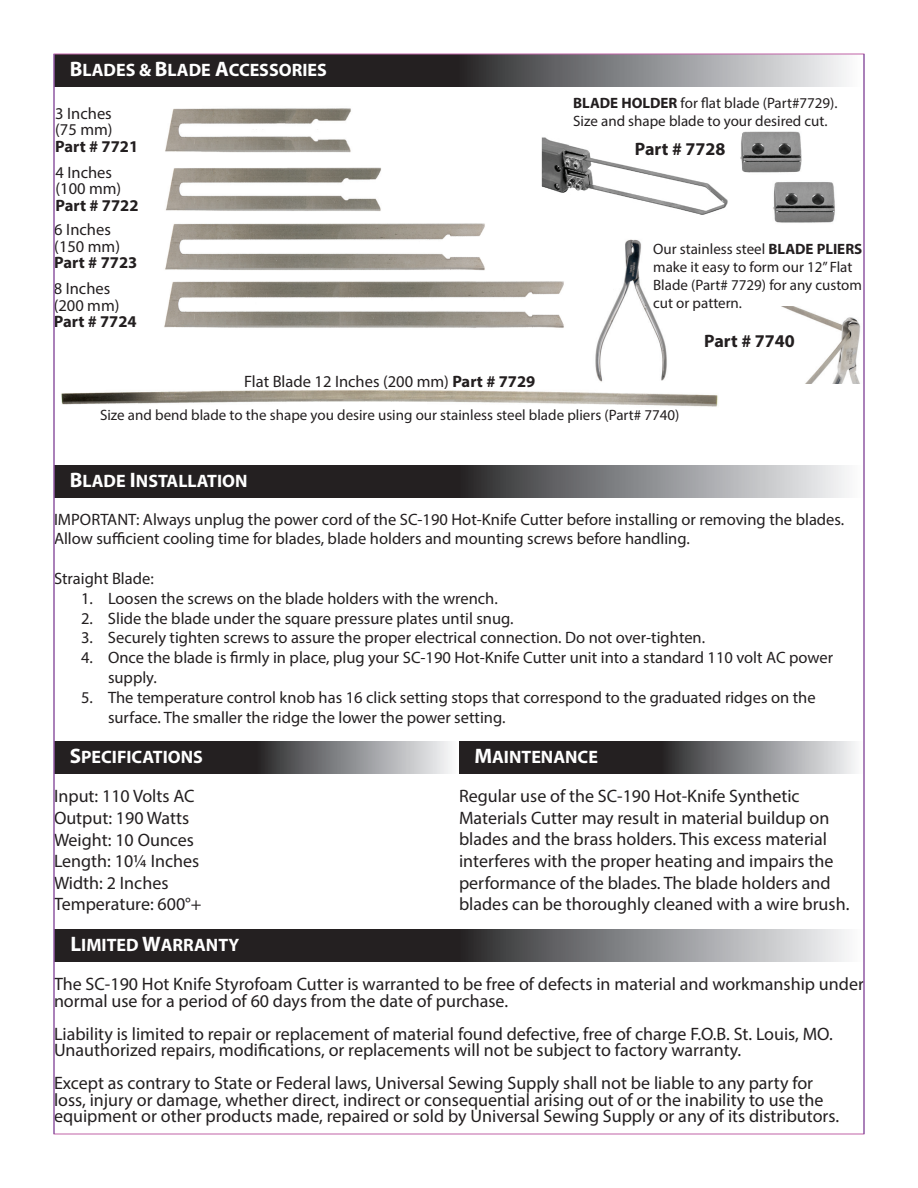
<style>
.page{position:relative;width:918px;height:1188px;background:#fff}
.page>*{position:absolute;margin:0;border:0;box-sizing:border-box;transform-origin:0 0}
.t1{font:18px/21.6px "Myriad Pro";color:#231f20}
.t2{font:700 18px "Myriad Pro";color:#fff}
.t3{font:700 18px "Myriad Pro";color:#231f20}
.t4{font:16.5px/16.5px "Myriad Pro";color:#231f20}
.t5{font:700 16.5px "Myriad Pro";color:#231f20}
.t6{font:15px/18px "Myriad Pro";color:#231f20}
.s1{font-size:21px}
.s2{font-weight:700}
.s3{font-weight:700;font-size:21px;color:#fff}
.s4{font-weight:700;color:#fff}
</style>
<div class="page">
<svg style="left:56px;top:929px;width:791px;height:33px;background:#585758"></svg>
<svg style="left:56px;top:465px;width:791px;height:32px;background:#585758"></svg>
<svg style="left:56px;top:741px;width:395px;height:33px;background:#585758"></svg>
<svg style="left:459px;top:741px;width:396px;height:33px;background:#575657"></svg>
<svg style="left:56px;top:56px;width:790px;height:30px;background:#585658"></svg>
<img style="left:61px;top:390px;width:657px;height:17px">
<img style="left:595px;top:239px;width:72px;height:143px">
<img style="left:781px;top:306px;width:80px;height:78px">
<img style="left:165px;top:108px;width:186px;height:45px">
<img style="left:165px;top:167px;width:216px;height:44px">
<img style="left:165px;top:223px;width:320px;height:48px">
<img style="left:164px;top:281px;width:400px;height:47px">
<img style="left:542px;top:137px;width:186px;height:78px">
<img style="left:749px;top:131px;width:86px;height:92px">
<img style="left:740px;top:131px;width:9px;height:42px">
<hr style="left:54px;top:54px;width:1px;height:1080px;background:#7753a2">
<hr style="left:864px;top:54px;width:1px;height:1080px;background:#7753a2">
<p class="t2" style="left:70px;top:63px;width:259px"><span class="s1">B</span>LADES &amp; <span class="s1">B</span>LADE <span class="s1">A</span>CCESSORIES</p>
<p class="t4" style="left:55px;top:106px;width:59px">3 Inches (75 mm)</p>
<p class="t5" style="left:55px;top:140px;width:85px">Part # 7721</p>
<p class="t4" style="left:56px;top:165px;width:67px">4 Inches (100 mm)</p>
<p class="t5" style="left:56px;top:199px;width:85px">Part # 7722</p>
<p class="t4" style="left:54px;top:223px;width:67px">6 Inches (150 mm)</p>
<p class="t5" style="left:54px;top:257px;width:85px">Part # 7723</p>
<p class="t4" style="left:54px;top:281px;width:67px">8 Inches (200 mm)</p>
<p class="t5" style="left:54px;top:315px;width:85px">Part # 7724</p>
<p class="t4" style="left:244px;top:374px;width:293px">Flat Blade 12 Inches (200 mm) <span class="s2">Part # 7729</span></p>
<p class="t6" style="left:573px;top:95px;width:266px"><span class="s2">BLADE HOLDER</span> for flat blade (Part#7729).<br>Size and shape blade to your desired cut.</p>
<p class="t3" style="left:635px;top:143px;width:92px">Part # 7728</p>
<p class="t6" style="left:653px;top:241px;width:211px">Our stainless steel <span class="s2">BLADE PLIERS </span>make it easy to form our 12” Flat<br>Blade (Part# 7729) for any custom cut or pattern.</p>
<p class="t3" style="left:704px;top:334px;width:92px">Part # 7740</p>
<p class="t6" style="left:100px;top:406px;width:581px">Size and bend blade to the shape you desire using our stainless steel blade pliers (Part# 7740)</p>
<p class="t2" style="left:70px;top:474px;width:179px"><span class="s1">B</span>LADE <span class="s1">I</span>NSTALLATION</p>
<p class="t4" style="left:54px;top:510px;width:792px;line-height:19.8px">IMPORTANT: Always unplug the power cord of the SC-190 Hot-Knife Cutter before installing or removing the blades.<br>Allow sufficient cooling time for blades, blade holders and mounting screws before handling.</p>
<p class="t4" style="left:54px;top:571px;width:101px">Straight Blade:</p>
<p class="t4" style="left:81px;top:591px;width:418px">1. Loosen the screws on the blade holders with the wrench.</p>
<p class="t4" style="left:81px;top:611px;width:434px">2. Slide the blade under the square pressure plates until snug.</p>
<p class="t4" style="left:81px;top:631px;width:626px">3. Securely tighten screws to assure the proper electrical connection. Do not over-tighten.</p>
<p class="t4" style="left:108px;top:649px;width:727px;line-height:19.8px;text-indent:-27px">4. Once the blade is firmly in place, plug your SC-190 Hot-Knife Cutter unit into a standard 110 volt AC power supply.</p>
<p class="t4" style="left:108px;top:688px;width:709px;line-height:19.8px;text-indent:-27px">5. The temperature control knob has 16 click setting stops that correspond to the graduated ridges on the surface. The smaller the ridge the lower the power setting.</p>
<p class="t2" style="left:70px;top:750px;width:135px"><span class="s1">S</span>PECIFICATIONS</p>
<p class="t2" style="left:474px;top:750px;width:125px"><span class="s1">M</span>AINTENANCE</p>
<p class="t1" style="left:54px;top:787px;width:149px">Input: 110 Volts AC<br>Output: 190 Watts<br>Weight: 10 Ounces<br>Length: 10¼ Inches<br>Width: 2 Inches<br>Temperature: 600°+</p>
<p class="t1" style="left:459px;top:787px;width:392px">Regular use of the SC-190 Hot-Knife Synthetic Materials Cutter may result in material buildup on blades and the brass holders. This excess material interferes with the proper heating and impairs the performance of the blades. The blade holders and blades can be thoroughly cleaned with a wire brush.</p>
<p class="t1" style="left:54px;top:926px;width:811px;line-height:39.5px;text-indent:16px"><span class="s3">L</span><span class="s4">IMITED</span> <span class="s3">W</span><span class="s4">ARRANTY<br></span>The SC-190 Hot Knife Styrofoam Cutter is warranted to be free of defects in material and workmanship under</p>
<p class="t1" style="left:54px;top:985px;width:780px;line-height:33px">normal use for a period of 60 days from the date of purchase.<br>Liability is limited to repair or replacement of material found defective, free of charge F.O.B. St. Louis, MO.</p>
<p class="t1" style="left:54px;top:1035px;width:761px;line-height:33px">Unauthorized repairs, modifications, or replacements will not be subject to factory warranty.<br>Except as contrary to State or Federal laws, Universal Sewing Supply shall not be liable to any party for</p>
<p class="t1" style="left:54px;top:1092px;width:787px;line-height:16.5px">loss, injury or damage, whether direct, indirect or consequential arising out of or the inability to use the equipment or other products made, repaired or sold by Universal Sewing Supply or any of its distributors.</p>
</div>
